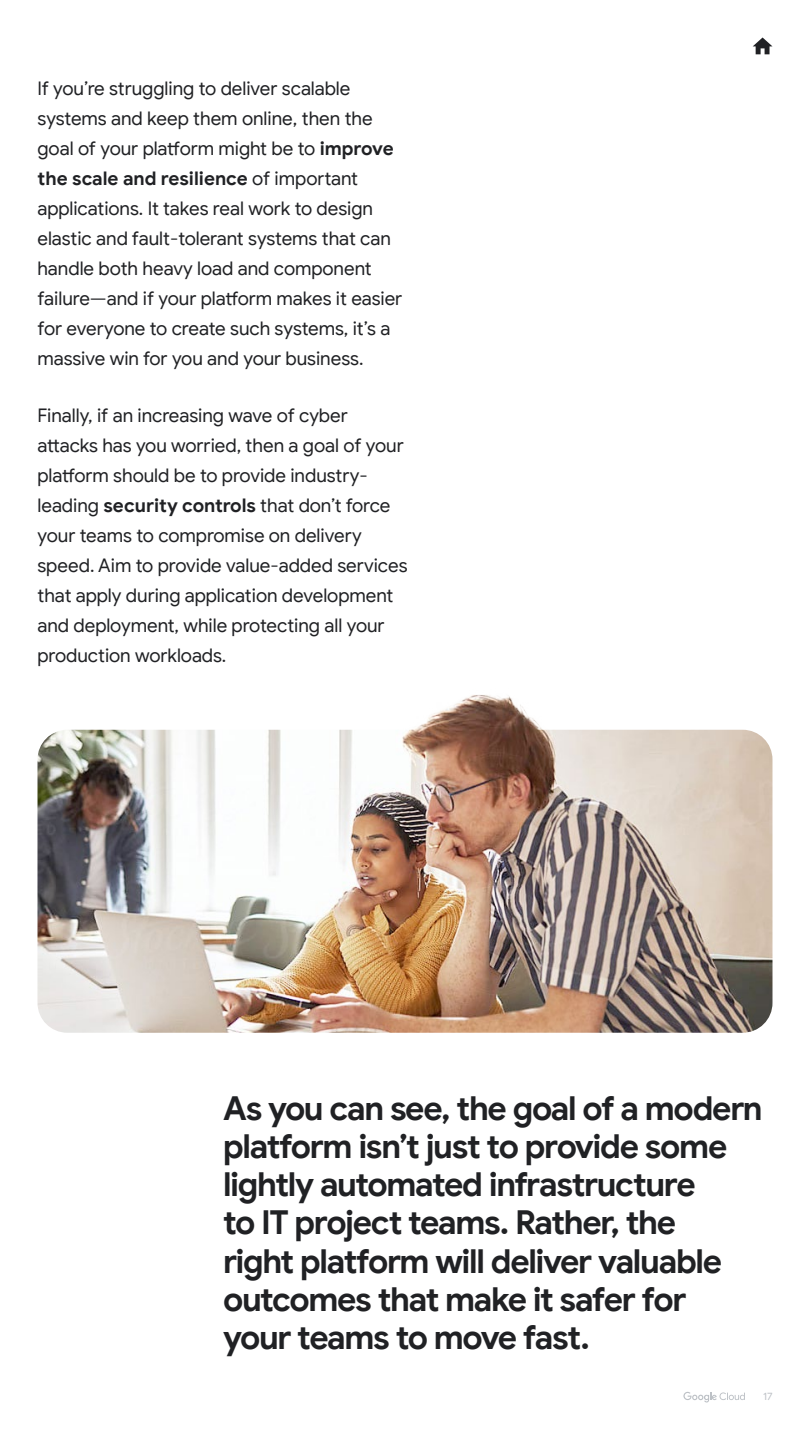
<style>
.page{position:relative;width:810px;height:1440px;background:#fff}
.page>*{position:absolute;margin:0;border:0;box-sizing:border-box;transform-origin:0 0}
.t1{font:700 33px/38.2px "Google Sans";letter-spacing:-.04em;color:#202124}
.t2{font:18.75px/30px "Google Sans";letter-spacing:-.005em;color:#202124}
.t3{font:10.5px "Google Sans";color:#bdc1c6}
.s1{font-weight:700}
</style>
<div class="page">
<svg style="left:683px;top:1392px;width:62px;height:11px"></svg>
<img style="left:37px;top:982px;width:735px;height:51px">
<img style="left:37px;top:695px;width:735px;height:287px">
<svg style="left:753px;top:37px;width:20px;height:17px"></svg>
<p class="t2" style="left:38px;top:74px;width:366px">If you’re struggling to deliver scalable systems and keep them online, then the goal of your platform might be to <span class="s1">improve the scale and resilience</span> of important applications. It takes real work to design elastic and fault-tolerant systems that can handle both heavy load and component failure—and if your platform makes it easier for everyone to create such systems, it’s a massive win for you and your business.</p>
<p class="t2" style="left:38px;top:400px;width:372px">Finally, if an increasing wave of cyber attacks has you worried, then a goal of your platform should be to provide industry&shy;leading <span class="s1">security controls</span> that don’t force your teams to compromise on delivery speed. Aim to provide value-added services that apply during application development and deployment, while protecting all your production workloads.</p>
<h1 class="t1" style="left:223px;top:1089px;width:541px">As you can see, the goal of a modern platform isn’t just to provide some lightly automated infrastructure<br>to IT project teams. Rather, the<br>right platform will deliver valuable outcomes that make it safer for your teams to move fast.</h1>
<p class="t3" style="left:763px;top:1390px;width:11px">17</p>
</div>
